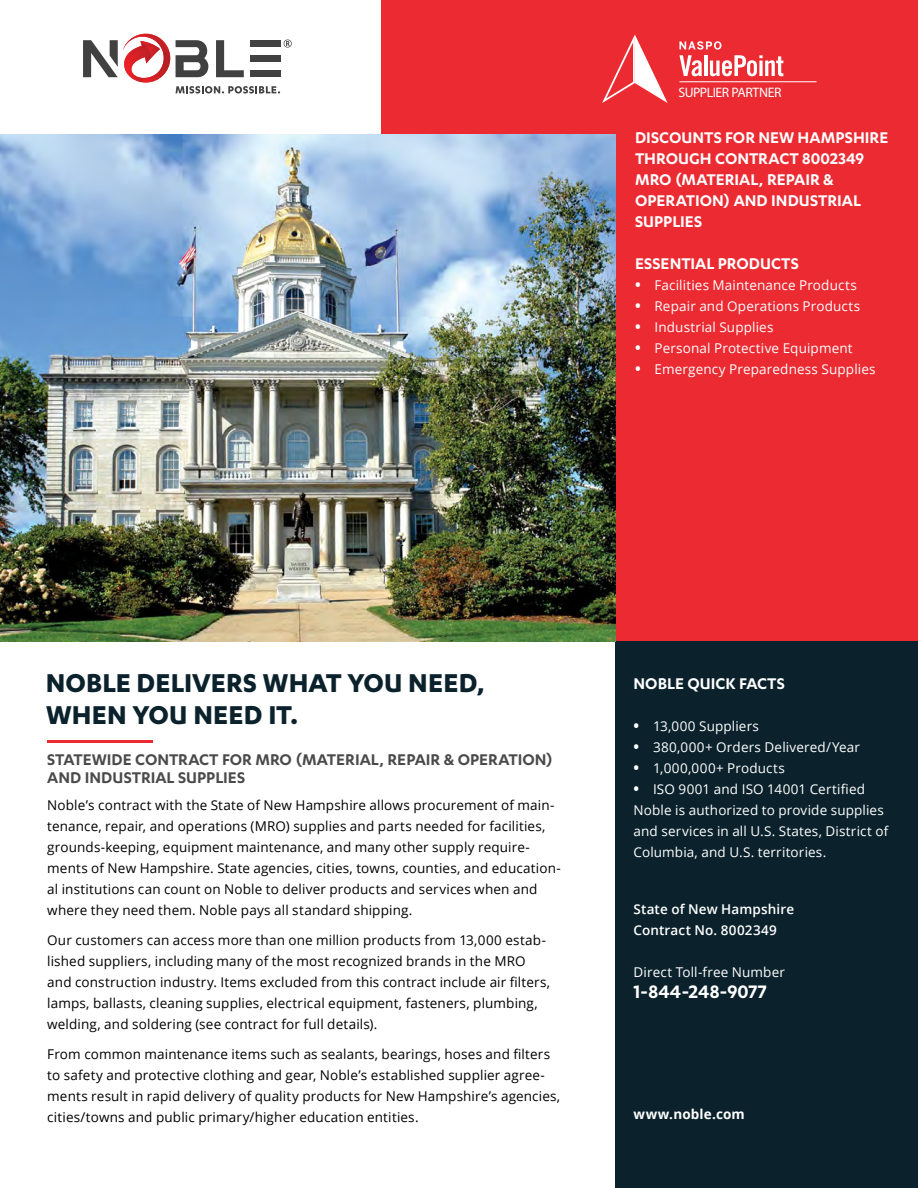
<style>
.page{position:relative;width:918px;height:1188px;background:#fff}
.page>*{position:absolute;margin:0;border:0;box-sizing:border-box;transform-origin:0 0}
.t1{font:700 30px/31.5px "Karbon";letter-spacing:.005em;color:#0b222c}
.t2{font:600 21px "Karbon";letter-spacing:.005em;color:#fff}
.t3{font:600 18px/21px "Karbon";color:#fff}
.t4{font:600 18px/18px "Karbon";color:#4a4a4b}
.t5{font:13.8px "Myriad Pro";letter-spacing:-.035em;color:#fff}
.t6{font:13.5px/21px "Open Sans";letter-spacing:.01em;color:#000}
.t7{font:13.5px/21px "Open Sans";letter-spacing:.01em;color:#fff}
.t8{font:600 13.5px/21px "Open Sans";letter-spacing:.01em;color:#fff}
.t9{font:13.5px "Open Sans";letter-spacing:.035em;color:#fff}
.t10{font:700 13.5px "Open Sans";letter-spacing:.01em;color:#fff}
.s1{font-weight:700;font-size:15px}
</style>
<div class="page">
<div style="left:381px;top:0;width:537px;height:642px;background:#eb2a32"></div>
<div style="left:615px;top:642px;width:303px;height:546px;background:#0b222c"></div>
<svg style="left:176px;top:40px;width:32px;height:37px"></svg>
<svg style="left:216px;top:40px;width:28px;height:37px"></svg>
<div style="left:251px;top:55px;width:30px;height:7px;background:#414142"></div>
<div style="left:251px;top:40px;width:30px;height:7px;background:#414142"></div>
<div style="left:251px;top:70px;width:30px;height:7px;background:#414142"></div>
<svg style="left:83px;top:34px;width:87px;height:49px"></svg>
<svg style="left:176px;top:86px;width:104px;height:8px"></svg>
<svg style="left:284px;top:39px;width:8px;height:9px"></svg>
<hr style="left:47px;top:740px;width:106px;height:3px;background:#eb2a32">
<svg style="left:602px;top:35px;width:66px;height:68px"></svg>
<svg style="left:679px;top:41px;width:104px;height:35px"></svg>
<hr style="left:679px;top:81px;width:138px;height:1px;background:#fff">
<img style="left:0;top:134px;width:615px;height:508px">
<p class="t5" style="left:679px;top:84px;width:104px">SUPPLIER PARTNER</p>
<h3 class="t3" style="left:635px;top:126px;width:255px">DISCOUNTS FOR NEW HAMPSHIRE<br>THROUGH CONTRACT 8002349<br>MRO (MATERIAL, REPAIR &amp;<br>OPERATION) AND INDUSTRIAL<br>SUPPLIES</h3>
<h3 class="t3" style="left:635px;top:252px;width:165px">ESSENTIAL PRODUCTS</h3>
<p class="t7" style="left:635px;top:274px;width:223px"><span class="s1">•</span> Facilities Maintenance Products</p>
<p class="t7" style="left:635px;top:295px;width:227px"><span class="s1">•</span> Repair and Operations Products</p>
<p class="t7" style="left:635px;top:316px;width:140px"><span class="s1">•</span> Industrial Supplies</p>
<p class="t7" style="left:635px;top:337px;width:219px"><span class="s1">•</span> Personal Protective Equipment</p>
<p class="t7" style="left:635px;top:358px;width:242px"><span class="s1">•</span> Emergency Preparedness Supplies</p>
<h1 class="t1" style="left:46px;top:666px;width:441px">NOBLE DELIVERS WHAT YOU NEED,<br>WHEN YOU NEED IT.</h1>
<h3 class="t4" style="left:47px;top:750px;width:507px">STATEWIDE CONTRACT FOR MRO (MATERIAL, REPAIR &amp; OPERATION)<br>AND INDUSTRIAL SUPPLIES</h3>
<p class="t6" style="left:47px;top:794px;width:515px">Noble’s contract with the State of New Hampshire allows procurement of main&shy;tenance, repair, and operations (MRO) supplies and parts needed for facilities, grounds-keeping, equipment maintenance, and many other supply require&shy;ments of New Hampshire. State agencies, cities, towns, counties, and education&shy;al institutions can count on Noble to deliver products and services when and where they need them. Noble pays all standard shipping.</p>
<p class="t6" style="left:47px;top:929px;width:504px">Our customers can access more than one million products from 13,000 estab&shy;lished suppliers, including many of the most recognized brands in the MRO and construction industry. Items excluded from this contract include air filters, lamps, ballasts, cleaning supplies, electrical equipment, fasteners, plumbing, welding, and soldering (see contract for full details).</p>
<p class="t6" style="left:47px;top:1043px;width:515px">From common maintenance items such as sealants, bearings, hoses and filters to safety and protective clothing and gear, Noble’s established supplier agree&shy;ments result in rapid delivery of quality products for New Hampshire’s agencies, cities/towns and public primary/higher education entities.</p>
<h3 class="t3" style="left:634px;top:672px;width:153px">NOBLE QUICK FACTS</h3>
<p class="t7" style="left:634px;top:715px;width:127px"><span class="s1">•</span> 13,000 Suppliers</p>
<p class="t7" style="left:634px;top:736px;width:228px"><span class="s1">•</span> 380,000+ Orders Delivered/Year</p>
<p class="t9" style="left:634px;top:758px;width:153px"><span class="s1">•</span> 1,000,000+ Products</p>
<p class="t7" style="left:634px;top:778px;width:256px"><span class="s1">•</span> ISO 9001 and ISO 14001 Certified Noble is authorized to provide supplies and services in all U.S. States, District of Columbia, and U.S. territories.</p>
<p class="t8" style="left:634px;top:898px;width:162px">State of New Hampshire<br>Contract No. 8002349</p>
<p class="t7" style="left:634px;top:961px;width:153px">Direct Toll-free Number</p>
<h2 class="t2" style="left:634px;top:979px;width:135px">1-844-248-9077</h2>
<p class="t10" style="left:634px;top:1104px;width:113px">www.noble.com</p>
</div>
